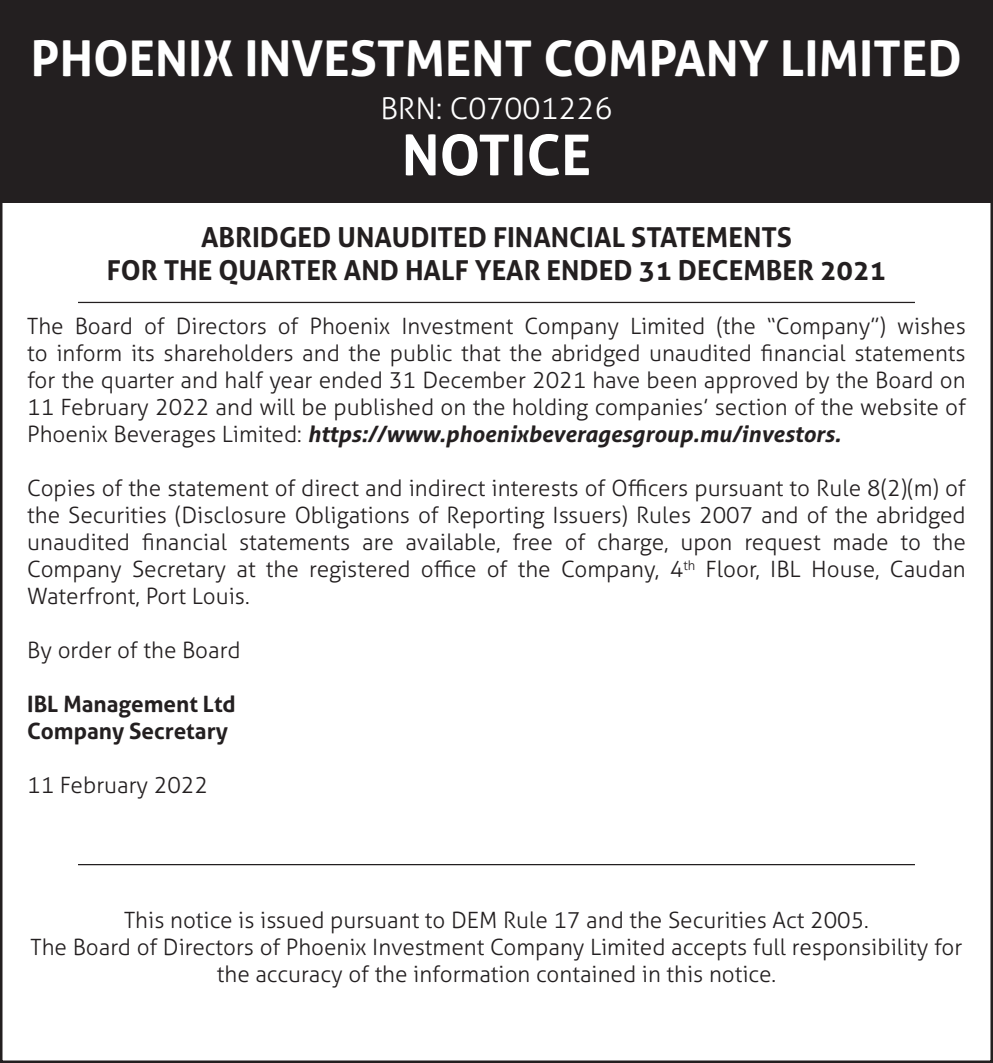
<style>
.page{position:relative;width:993px;height:1063px;background:#fff}
.page>*{position:absolute;margin:0;border:0;box-sizing:border-box;transform-origin:0 0}
.t1{font:700 56.25px "Aller";color:#fff}
.t2{font:700 49.25px "Aller";color:#fff}
.t3{font:300 30px "Aller";color:#fff}
.t4{font:700 27.5px/33px "Aller";color:#231f20;text-align:center}
.t5{font:300 22.5px/27px "Aller";color:#231f20;text-align:justify}
.t6{font:700 22.5px/27px "Aller";color:#231f20}
.s1{font-weight:700;font-style:italic}
</style>
<div class="page">
<hr style="left:78px;top:864px;width:836px;height:1px;background:#231f20">
<div style="left:0;top:0;width:992px;height:203px;background:#231f20"></div>
<hr style="left:78px;top:302px;width:836px;height:1px;background:#231f20">
<h2 class="t2" style="left:31px;top:28px;width:932px">PHOENIX INVESTMENT COMPANY LIMITED</h2>
<h3 class="t3" style="left:380px;top:90px;width:234px">BRN: C07001226</h3>
<h1 class="t1" style="left:401px;top:120px;width:191px">NOTICE</h1>
<p class="t4" style="left:107px;top:221px;width:780px">ABRIDGED UNAUDITED FINANCIAL STATEMENTS<br>FOR THE QUARTER AND HALF YEAR ENDED 31 DECEMBER 2021</p>
<p class="t5" style="left:27px;top:313px;width:939px">The Board of Directors of Phoenix Investment Company Limited (the “Company”) wishes to inform its shareholders and the public that the abridged unaudited financial statements for the quarter and half year ended 31 December 2021 have been approved by the Board on 11 February 2022 and will be published on the holding companies’ section of the website of Phoenix Beverages Limited: <span class="s1">https://www.phoenixbeveragesgroup.mu/investors.</span></p>
<p class="t5" style="left:27px;top:475px;width:939px">Copies of the statement of direct and indirect interests of Officers pursuant to Rule 8(2)(m) of the Securities (Disclosure Obligations of Reporting Issuers) Rules 2007 and of the abridged unaudited financial statements are available, free of charge, upon request made to the Company Secretary at the registered office of the Company, 4<sup>th</sup> Floor, IBL House, Caudan Waterfront, Port Louis.</p>
<p class="t5" style="left:27px;top:637px;width:215px">By order of the Board</p>
<p class="t6" style="left:27px;top:691px;width:210px">IBL Management Ltd<br>Company Secretary</p>
<p class="t5" style="left:27px;top:772px;width:182px">11 February 2022</p>
<p class="t5" style="left:31px;top:907px;width:932px;text-align:center">This notice is issued pursuant to DEM Rule 17 and the Securities Act 2005.<br>The Board of Directors of Phoenix Investment Company Limited accepts full responsibility for the accuracy of the information contained in this notice.</p>
</div>
